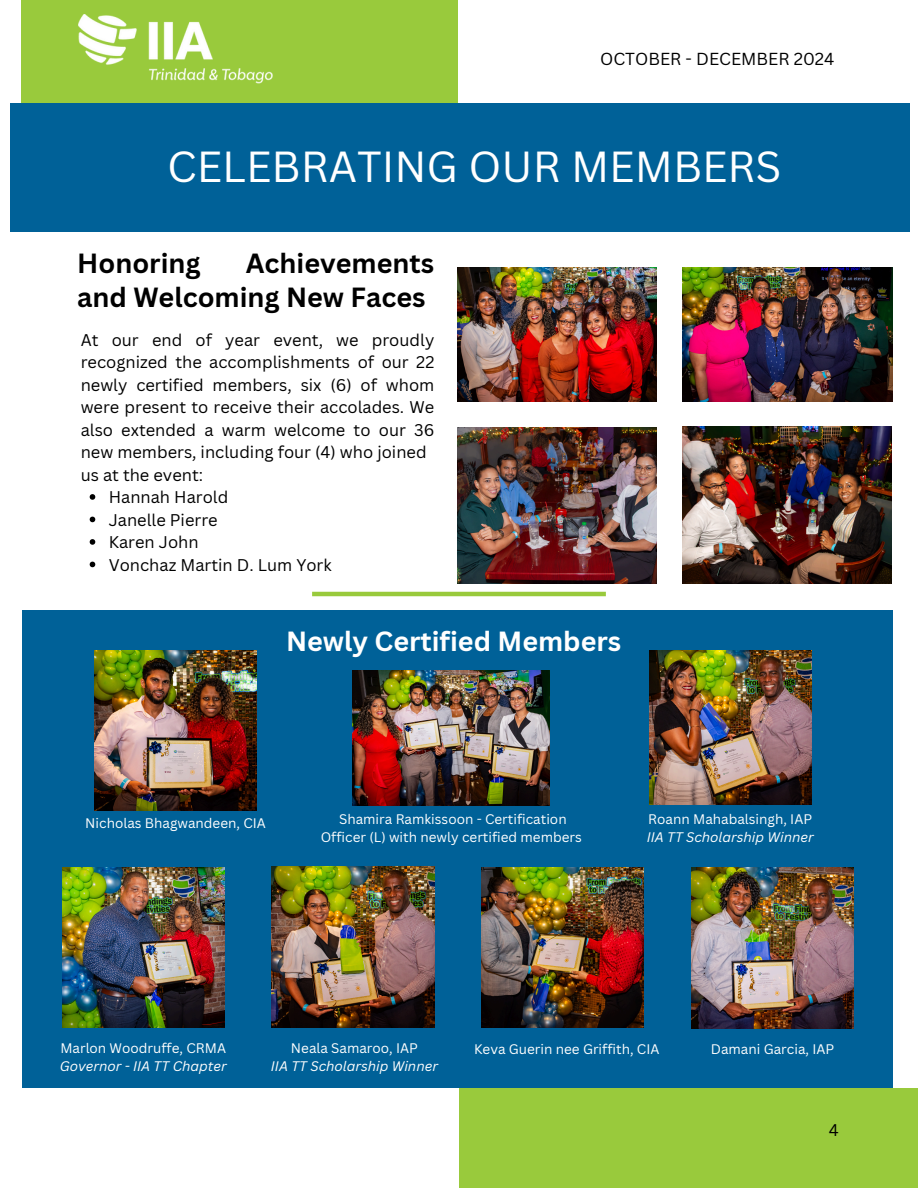
<style>
.page{position:relative;width:918px;height:1188px;background:#fff}
.page>*{position:absolute;margin:0;border:0;box-sizing:border-box;transform-origin:0 0}
.t1{font:42.3px "Canva Sans";color:#fff}
.t2{font:700 27px/33.8px "Canva Sans";color:#000}
.t3{font:700 27px "Canva Sans";color:#fff}
.t4{font:16.95px "Canva Sans";color:#000}
.t5{font:16.5px/22.5px "Canva Sans";color:#000}
.t6{font:13.5px/18px "Canva Sans";color:#fff;text-align:center}
.t7{font:italic 13.5px "Canva Sans";color:#fff}
</style>
<div class="page">
<div style="left:22px;top:611px;width:871px;height:477px;background:#006198"></div>
<div style="left:10px;top:103px;width:900px;height:129px;background:#006198"></div>
<div style="left:22px;top:0;width:436px;height:103px;background:#99ca3c"></div>
<div style="left:459px;top:1088px;width:459px;height:100px;background:#99ca3c"></div>
<hr style="left:312px;top:592px;width:294px;height:4px;background:#99ca3c">
<img style="left:691px;top:867px;width:163px;height:161px">
<img style="left:79px;top:14px;width:193px;height:70px">
<img style="left:62px;top:867px;width:162px;height:161px">
<img style="left:482px;top:867px;width:162px;height:161px">
<img style="left:272px;top:867px;width:162px;height:161px">
<img style="left:682px;top:427px;width:210px;height:157px">
<img style="left:458px;top:428px;width:198px;height:156px">
<img style="left:682px;top:268px;width:210px;height:134px">
<img style="left:95px;top:650px;width:162px;height:161px">
<img style="left:649px;top:650px;width:163px;height:155px">
<img style="left:458px;top:268px;width:198px;height:134px">
<svg style="left:90px;top:494px;width:5px;height:6px"></svg>
<svg style="left:90px;top:517px;width:5px;height:5px"></svg>
<svg style="left:90px;top:539px;width:5px;height:6px"></svg>
<svg style="left:90px;top:562px;width:5px;height:5px"></svg>
<img style="left:353px;top:671px;width:197px;height:135px">
<p class="t4" style="left:600px;top:47px;width:236px">OCTOBER - DECEMBER 2024</p>
<p class="t1" style="left:167px;top:137px;width:616px">CELEBRATING OUR MEMBERS</p>
<h1 class="t2" style="left:77px;top:246px;width:358px;text-indent:169px">Achievements and Welcoming New Faces</h1>
<h1 class="t2" style="left:77px;top:246px;width:125px">Honoring</h1>
<p class="t5" style="left:81px;top:328px;width:355px">At our end of year event, we proudly recognized the accomplishments of our 22 newly certified members, six (6) of whom were present to receive their accolades. We also extended a warm welcome to our 36 new members, including four (4) who joined us at the event:</p>
<p class="t5" style="left:109px;top:485px;width:121px">Hannah Harold</p>
<p class="t5" style="left:109px;top:508px;width:110px">Janelle Pierre</p>
<h4 class="t5" style="left:109px;top:530px;width:91px">Karen John</h4>
<p class="t5" style="left:109px;top:553px;width:225px">Vonchaz Martin D. Lum York</p>
<p class="t3" style="left:286px;top:622px;width:337px">Newly Certified Members</p>
<p class="t6" style="left:321px;top:809px;width:263px">Shamira Ramkissoon - Certification<br>Officer (L) with newly certified members</p>
<p class="t6" style="left:85px;top:814px;width:182px">Nicholas Bhagwandeen, CIA</p>
<p class="t6" style="left:648px;top:809px;width:165px">Roann Mahabalsingh, IAP</p>
<p class="t7" style="left:647px;top:827px;width:169px">IIA TT Scholarship Winner</p>
<p class="t6" style="left:60px;top:1039px;width:167px">Marlon Woodruffe, CRMA</p>
<h3 class="t7" style="left:60px;top:1057px;width:169px">Governor - IIA TT Chapter</h3>
<h2 class="t6" style="left:291px;top:1039px;width:129px">Neala Samaroo, IAP</h2>
<p class="t7" style="left:271px;top:1057px;width:169px">IIA TT Scholarship Winner</p>
<p class="t6" style="left:474px;top:1040px;width:187px">Keva Guerin nee Griffith, CIA</p>
<p class="t6" style="left:711px;top:1040px;width:125px">Damani Garcia, IAP</p>
<p class="t5" style="left:829px;top:1119px;width:11px">4</p>
</div>
